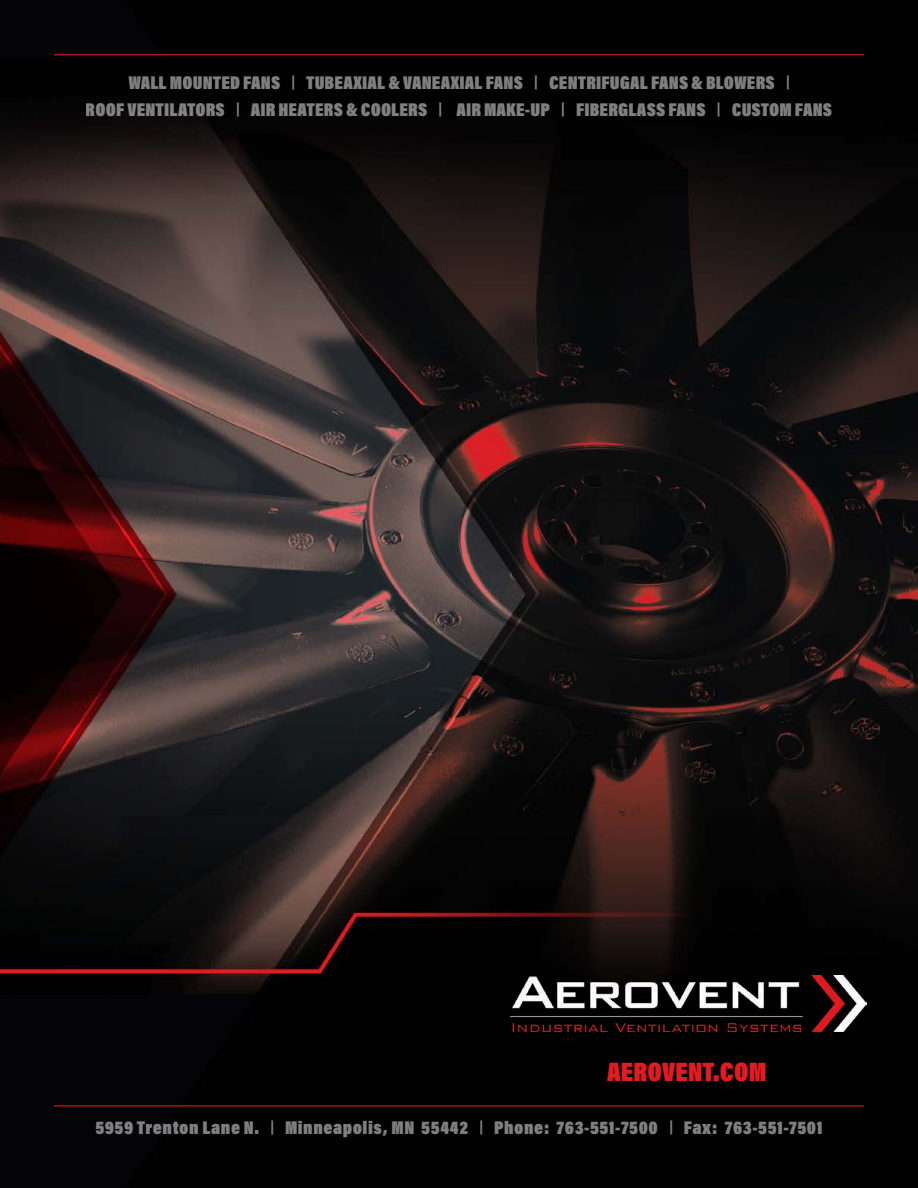
<style>
.page{position:relative;width:918px;height:1188px;background:#fff}
.page>*{position:absolute;margin:0;border:0;box-sizing:border-box;transform-origin:0 0}
.t1{font:27px "Acumin Variable Concept";letter-spacing:.005em;color:#e11b22}
.t2{font:18.75px/27px "Acumin Variable Concept";letter-spacing:.01em;color:#fff;text-align:center}
.t3{font:18.75px "Acumin Variable Concept";letter-spacing:.03em;color:#fff}
</style>
<div class="page">
<img style="left:0;top:0;width:918px;height:1188px">
<hr style="left:54px;top:54px;width:810px;height:2px;background:#e11b22">
<img style="left:510px;top:976px;width:357px;height:55px">
<hr style="left:54px;top:1105px;width:810px;height:2px;background:#e11b22">
<p class="t2" style="left:86px;top:69px;width:748px">WALL MOUNTED FANS <sup>|</sup> TUBEAXIAL &amp; VANEAXIAL FANS <sup>|</sup> CENTRIFUGAL FANS &amp; BLOWERS <sup>|<br></sup>ROOF VENTILATORS <sup>|</sup> AIR HEATERS &amp; COOLERS <sup>|</sup> AIR MAKE-UP <sup>|</sup> FIBERGLASS FANS <sup>|</sup> CUSTOM FANS</p>
<h1 class="t1" style="left:607px;top:1053px;width:161px">AEROVENT.COM</h1>
<p class="t3" style="left:96px;top:1115px;width:728px">5959 Trenton Lane N. <sup>|</sup> Minneapolis, MN 55442 <sup>|</sup> Phone: 763-551-7500 <sup>|</sup> Fax: 763-551-7501</p>
</div>
